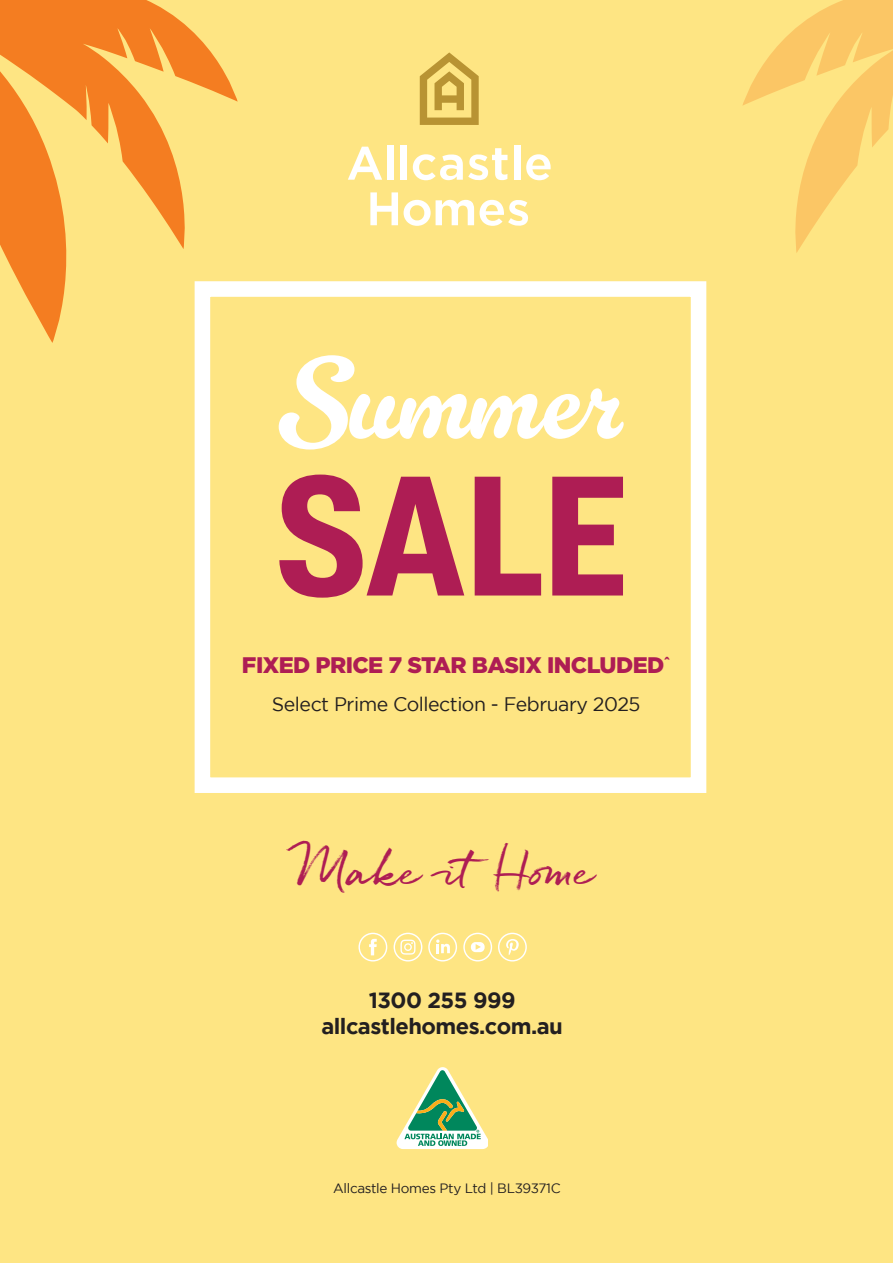
<style>
.page{position:relative;width:893px;height:1263px;background:#fee583}
.page>*{position:absolute;margin:0;border:0;box-sizing:border-box;transform-origin:0 0}
.t1{font:43.2px "Quickbrush";color:#ae1d54}
.t2{font:900 22.5px "Gotham";letter-spacing:-.025em;color:#ae1d54}
.t3{font:700 21.9px/26.2px "Gotham";letter-spacing:-.025em;color:#231f20;text-align:center}
.t4{font:19.5px "Gotham";letter-spacing:-.025em;color:#231f20}
.t5{font:13.5px "Gotham";letter-spacing:-.025em;color:#231f20}
</style>
<div class="page">
<div style="left:394px;top:933px;width:28px;height:28px;border:1px solid #fff;border-radius:14px"></div>
<svg style="left:400px;top:939px;width:15px;height:16px"></svg>
<div style="left:358px;top:933px;width:29px;height:28px;border:1px solid #fff;border-radius:14px"></div>
<svg style="left:369px;top:939px;width:8px;height:16px"></svg>
<div style="left:498px;top:933px;width:29px;height:28px;border:1px solid #fff;border-radius:14px"></div>
<svg style="left:506px;top:939px;width:13px;height:16px"></svg>
<div style="left:428px;top:933px;width:29px;height:28px;border:1px solid #fff;border-radius:14px"></div>
<svg style="left:436px;top:939px;width:14px;height:14px"></svg>
<div style="left:463px;top:933px;width:29px;height:28px;border:1px solid #fff;border-radius:50%"></div>
<svg style="left:471px;top:942px;width:14px;height:10px"></svg>
<svg style="left:397px;top:1067px;width:90px;height:82px"></svg>
<svg style="left:420px;top:52px;width:59px;height:73px"></svg>
<svg style="left:370px;top:192px;width:28px;height:33px"></svg>
<svg style="left:404px;top:200px;width:70px;height:26px"></svg>
<svg style="left:480px;top:200px;width:48px;height:26px"></svg>
<svg style="left:348px;top:147px;width:34px;height:33px"></svg>
<div style="left:387px;top:145px;width:7px;height:35px;background:#fff"></div>
<div style="left:401px;top:145px;width:6px;height:35px;background:#fff"></div>
<svg style="left:413px;top:148px;width:94px;height:32px"></svg>
<div style="left:514px;top:145px;width:7px;height:35px;background:#fff"></div>
<svg style="left:526px;top:154px;width:25px;height:26px"></svg>
<svg style="left:279px;top:355px;width:345px;height:94px"></svg>
<svg style="left:279px;top:475px;width:185px;height:123px"></svg>
<svg style="left:475px;top:477px;width:66px;height:118px"></svg>
<svg style="left:552px;top:477px;width:71px;height:118px"></svg>
<div style="left:195px;top:281px;width:511px;height:512px;border:16px solid #fff"></div>
<svg style="left:0;top:0;width:238px;height:249px"></svg>
<svg style="left:0;top:68px;width:87px;height:275px"></svg>
<svg style="left:743px;top:0;width:150px;height:253px"></svg>
<p class="t2" style="left:242px;top:652px;width:430px">FIXED PRICE 7 STAR BASIX INCLUDED<sup>^</sup></p>
<p class="t4" style="left:272px;top:693px;width:370px">Select Prime Collection - February 2025</p>
<h1 class="t1" style="left:297px;top:844px;width:300px">Make itHome</h1>
<p class="t3" style="left:321px;top:986px;width:243px">1300 255 999 allcastlehomes.com.au</p>
<p class="t5" style="left:333px;top:1181px;width:229px">Allcastle Homes Pty Ltd | BL39371C</p>
</div>
